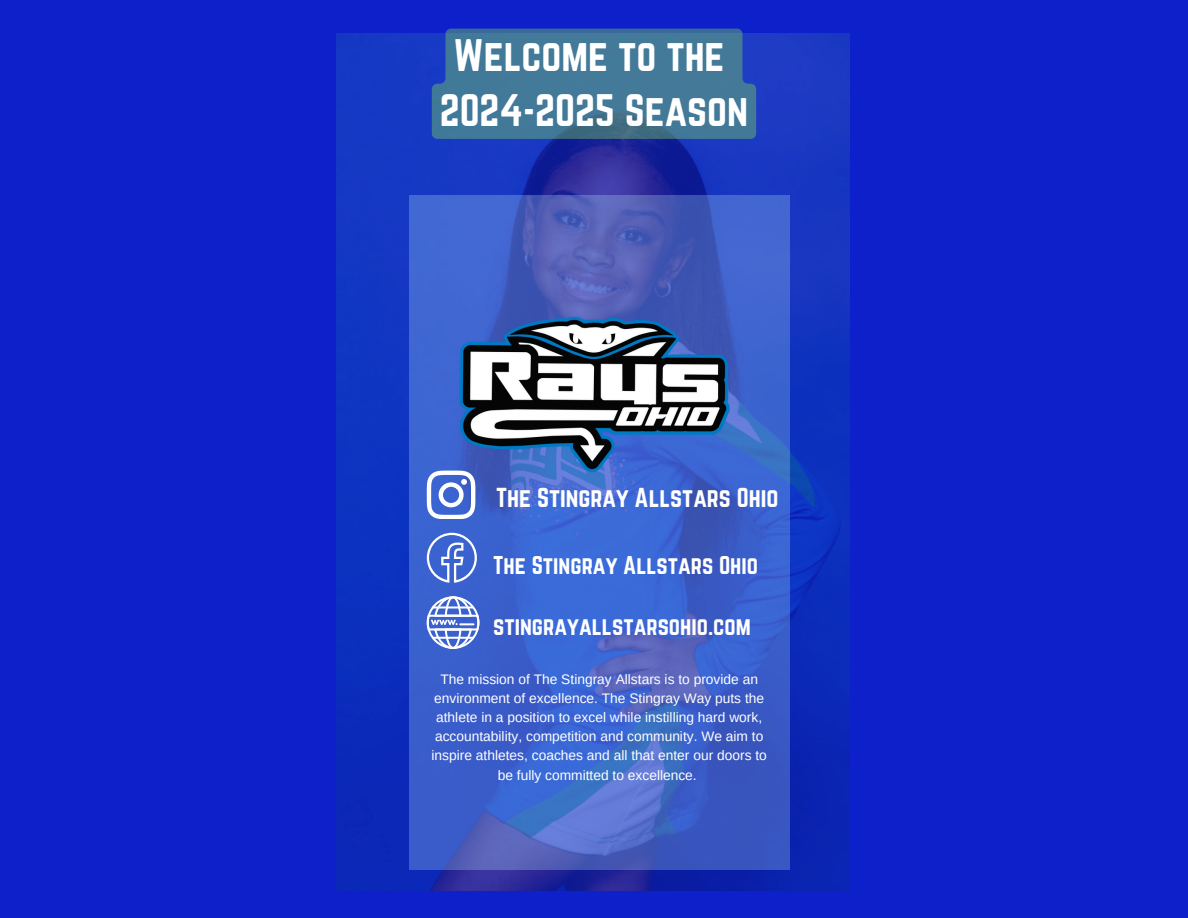
<style>
.page{position:relative;width:1188px;height:918px;background:#0e20c9}
.page>*{position:absolute;margin:0;border:0;box-sizing:border-box;transform-origin:0 0}
.t1{font:39.9px/55.2px "Norwester";color:#fff;text-align:center}
.t2{font:24px "Norwester";color:#fff}
.t3{font:22.5px "Norwester";color:#fff}
.t4{font:13.8px/19px "Arimo";color:#fff;text-align:center}
</style>
<div class="page">
<img style="left:336px;top:33px;width:513px;height:857px">
<svg style="left:410px;top:195px;width:380px;height:675px;background:#3f62ca"></svg>
<svg style="left:427px;top:471px;width:4px;height:48px"></svg>
<svg style="left:427px;top:596px;width:52px;height:53px;background:#859de0"></svg>
<svg style="left:427px;top:533px;width:50px;height:50px"></svg>
<img style="left:431px;top:231px;width:326px;height:327px">
<svg style="left:432px;top:29px;width:324px;height:110px;background:#407599"></svg>
<h1 class="t1" style="left:440px;top:27px;width:310px">Welcome to the<br>2024-2025 Season</h1>
<p class="t2" style="left:496px;top:483px;width:284px">The Stingray Allstars Ohio</p>
<p class="t3" style="left:493px;top:551px;width:266px">The Stingray Allstars Ohio</p>
<p class="t3" style="left:493px;top:612px;width:259px">stingrayallstarsohio.com</p>
<p class="t4" style="left:432px;top:670px;width:337px">The mission of The Stingray Allstars is to provide an environment of excellence. The Stingray Way puts the athlete in a position to excel while instilling hard work, accountability, competition and community. We aim to inspire athletes, coaches and all that enter our doors to be fully committed to excellence.</p>
</div>
